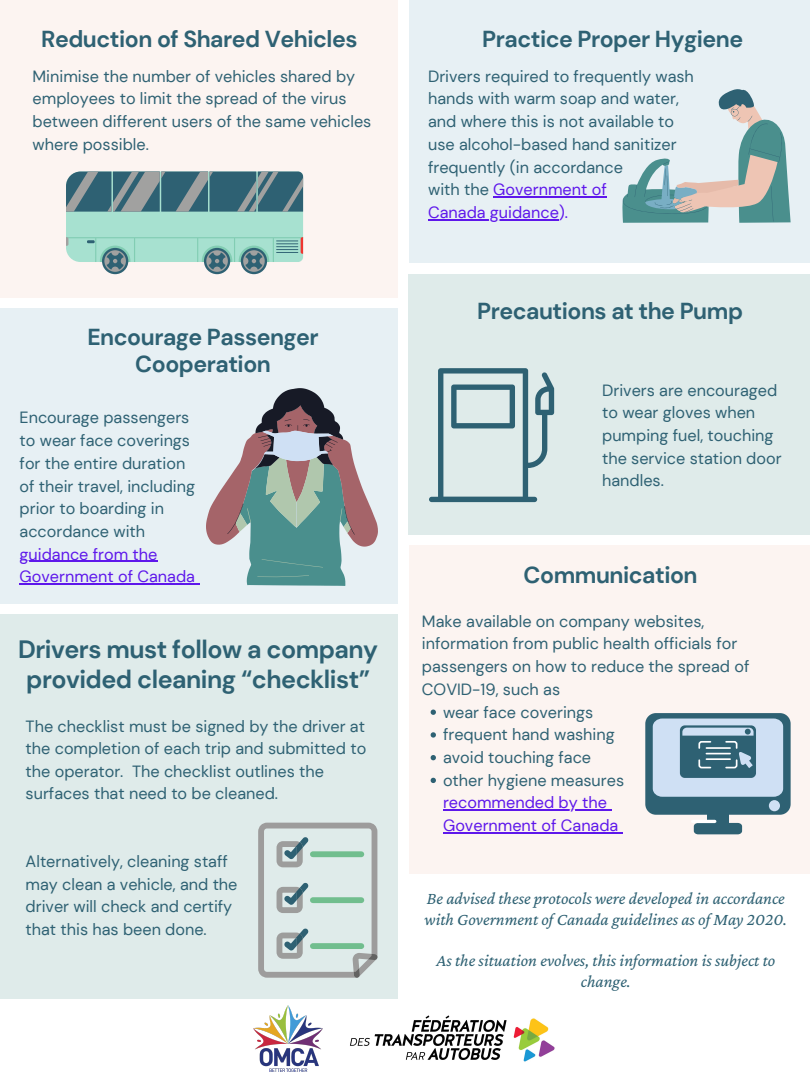
<style>
.page{position:relative;width:810px;height:1080px;background:#fff}
.page>*{position:absolute;margin:0;border:0;box-sizing:border-box;transform-origin:0 0}
.t1{font:700 25.06px/29.9px "DM Sans";letter-spacing:-.02em;color:#2e6173;text-align:center}
.t2{font:700 23.06px/27.6px "DM Sans";letter-spacing:-.02em;color:#2e6173;text-align:center}
.t3{font:italic 17.5px/20.7px "Crimson Pro";color:#2e6173}
.t4{font:16.25px/22.8px "DM Sans";color:#2e6173}
.t5{font:16.25px/22.8px "DM Sans";color:#5e17eb}
.s1{color:#5e17eb}
</style>
<div class="page">
<div style="left:0;top:0;width:397px;height:297px;background:#fcf4f1"></div>
<div style="left:409px;top:0;width:401px;height:263px;background:#e7f0f4"></div>
<div style="left:409px;top:274px;width:401px;height:260px;background:#dfebea"></div>
<div style="left:0;top:615px;width:397px;height:384px;background:#dfebea"></div>
<div style="left:409px;top:545px;width:401px;height:328px;background:#fcf4f1"></div>
<div style="left:0;top:308px;width:397px;height:296px;background:#e7f0f4"></div>
<svg style="left:66px;top:172px;width:237px;height:102px"></svg>
<svg style="left:623px;top:89px;width:168px;height:134px"></svg>
<svg style="left:429px;top:368px;width:125px;height:134px"></svg>
<div style="left:645px;top:713px;width:146px;height:102px;background:#2e6173;border-radius:11px"></div>
<svg style="left:694px;top:823px;width:48px;height:11px"></svg>
<div style="left:707px;top:802px;width:22px;height:24px;background:#2e6173"></div>
<div style="left:769px;top:800px;width:11px;height:11px;background:#cfe0f4;border-radius:50%"></div>
<hr style="left:693px;top:820px;width:22px;height:3px;background:#fff">
<svg style="left:653px;top:719px;width:130px;height:78px"></svg>
<svg style="left:206px;top:388px;width:172px;height:198px"></svg>
<svg style="left:431px;top:710px;width:5px;height:5px"></svg>
<svg style="left:431px;top:732px;width:5px;height:6px"></svg>
<svg style="left:431px;top:755px;width:5px;height:5px"></svg>
<svg style="left:431px;top:778px;width:5px;height:5px"></svg>
<hr style="left:443px;top:809px;width:164px;height:2px;background:#5e17eb">
<hr style="left:443px;top:832px;width:175px;height:2px;background:#5e17eb">
<hr style="left:493px;top:196px;width:114px;height:2px;background:#5e17eb">
<hr style="left:428px;top:219px;width:131px;height:1px;background:#5e17eb">
<hr style="left:20px;top:561px;width:137px;height:1px;background:#5e17eb">
<hr style="left:20px;top:583px;width:175px;height:2px;background:#5e17eb">
<svg style="left:258px;top:823px;width:120px;height:155px"></svg>
<div style="left:313px;top:851px;width:48px;height:6px;background:#71be8e"></div>
<div style="left:313px;top:897px;width:48px;height:6px;background:#71be8e"></div>
<div style="left:313px;top:943px;width:48px;height:6px;background:#71be8e"></div>
<img style="left:253px;top:1006px;width:69px;height:65px">
<img style="left:350px;top:1015px;width:205px;height:47px">
<h2 class="t2" style="left:41px;top:25px;width:318px">Reduction of Shared Vehicles</h2>
<p class="t4" style="left:33px;top:65px;width:340px">Minimise the number of vehicles shared by employees to limit the spread of the virus between different users of the same vehicles where possible.</p>
<h2 class="t2" style="left:87px;top:323px;width:233px">Encourage Passenger<br>Cooperation</h2>
<p class="t4" style="left:20px;top:406px;width:177px">Encourage passengers to wear face coverings for the entire duration of their travel, including prior to boarding in accordance with</p>
<p class="t5" style="left:20px;top:543px;width:177px">guidance from the<br>Government of Canada</p>
<h1 class="t1" style="left:18px;top:634px;width:361px">Drivers must follow a company provided cleaning “checklist”</h1>
<p class="t4" style="left:26px;top:715px;width:342px;line-height:22.6px">The checklist must be signed by the driver at the completion of each trip and submitted to the operator. The checklist outlines the surfaces that need to be cleaned.</p>
<p class="t4" style="left:26px;top:850px;width:213px;line-height:22.6px">Alternatively, cleaning staff may clean a vehicle, and the driver will check and certify that this has been done.</p>
<h2 class="t2" style="left:482px;top:25px;width:262px">Practice Proper Hygiene</h2>
<p class="t4" style="left:428px;top:65px;width:267px">Drivers required to frequently wash hands with warm soap and water, and where this is not available to use alcohol-based hand sanitizer frequently (in accordance<br>with the <span class="s1">Government of<br>Canada guidance).</span></p>
<h2 class="t2" style="left:477px;top:297px;width:267px">Precautions at the Pump</h2>
<p class="t4" style="left:602px;top:379px;width:181px">Drivers are encouraged to wear gloves when pumping fuel, touching the service station door handles.</p>
<h2 class="t2" style="left:524px;top:561px;width:176px">Communication</h2>
<p class="t4" style="left:422px;top:610px;width:329px">Make available on company websites, information from public health officials for passengers on how to reduce the spread of COVID-19, such as</p>
<p class="t4" style="left:443px;top:701px;width:183px">wear face coverings frequent hand washing avoid touching face other hygiene measures</p>
<p class="t5" style="left:443px;top:792px;width:177px">recommended by the<br>Government of Canada</p>
<p class="t3" style="left:425px;top:888px;width:364px">Be advised these protocols were developed in accordance with Government of Canada guidelines as of May 2020.</p>
<p class="t3" style="left:437px;top:950px;width:340px;text-align:center">As the situation evolves, this information is subject to change.</p>
</div>
